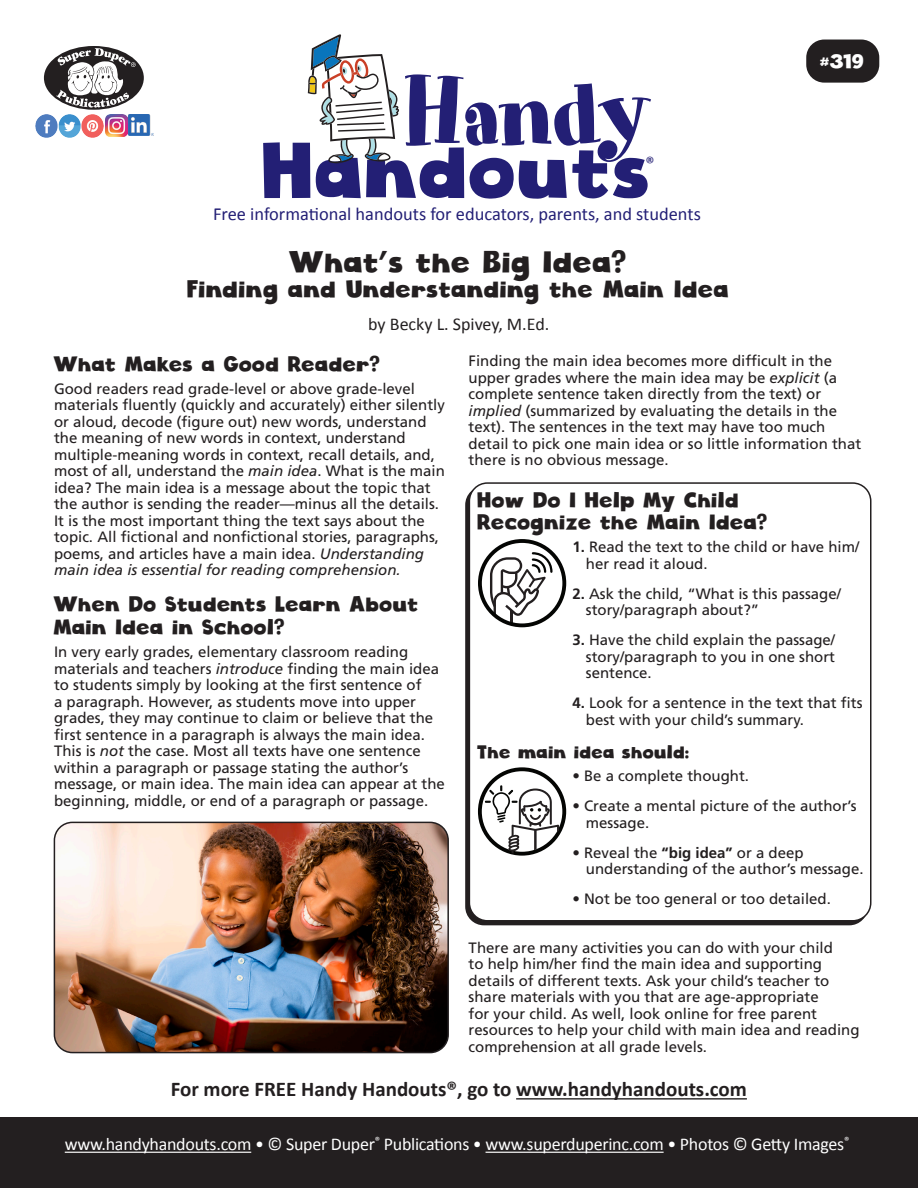
<style>
.page{position:relative;width:918px;height:1188px;background:#fff}
.page>*{position:absolute;margin:0;border:0;box-sizing:border-box;transform-origin:0 0}
.t1{font:93.75px "Art Department JNL";letter-spacing:-.03em;color:#231f75}
.t2{font:76.8px "Cloudy Witha Chanceof Love";color:#231f75}
.HH_Title{font:30px "Cloudy Witha Chanceof Love";color:#231f20}
.HH_Title-2{font:24px "Cloudy Witha Chanceof Love";color:#231f20}
.HH_Text{font:21px/22.5px "Cloudy Witha Chanceof Love";color:#231f20}
.HH_TEXT{font:700 21px "Calibri";color:#231f20}
.t3{font:19.5px "Cloudy Witha Chanceof Love";color:#fff}
.t4{font:18.45px "Calibri";color:#231f75}
.t5{font:18px "Calibri";letter-spacing:-.015em;color:#fff}
.HH_Author{font:18px "Calibri";color:#231f20}
.HH_Text-2{font:18px "Cloudy Witha Chanceof Love";color:#231f20}
.t6{font:18px "Calibri";color:#231f75}
.HH_Text-3{font:15px/16.5px "Frutiger";color:#231f20}
.s1{font-style:italic}
.s2{font-weight:700}
</style>
<div class="page">
<hr style="left:516px;top:1098px;width:231px;height:2px;background:#231f20">
<div style="left:806px;top:40px;width:73px;height:43px;background:#231f20;border-radius:18px"></div>
<div style="left:0;top:1118px;width:918px;height:70px;background:#231f20"></div>
<div style="left:44px;top:46px;width:100px;height:64px;background:#231f20;border-radius:50%"></div>
<svg style="left:56px;top:48px;width:80px;height:60px"></svg>
<img style="left:36px;top:115px;width:68px;height:22px">
<img style="left:106px;top:115px;width:21px;height:21px">
<hr style="left:65px;top:1152px;width:186px;height:1px;background:#fff">
<hr style="left:486px;top:1152px;width:178px;height:1px;background:#fff">
<img style="left:129px;top:115px;width:24px;height:21px">
<svg style="left:308px;top:34px;width:91px;height:129px"></svg>
<img style="left:54px;top:822px;width:394px;height:231px">
<div style="left:54px;top:822px;width:395px;height:231px;border:2px solid #231f20;border-radius:18px"></div>
<div style="left:469px;top:482px;width:403px;height:440px;border:2px solid #231f20;border-radius:18px"></div>
<hr style="left:510px;top:610px;width:3px;height:14px;background:#231f20">
<div style="left:478px;top:539px;width:88px;height:88px;border:4px solid #040503;border-radius:50%"></div>
<svg style="left:490px;top:551px;width:64px;height:65px"></svg>
<div style="left:478px;top:767px;width:88px;height:89px;border:4px solid #040503;border-radius:50%"></div>
<svg style="left:485px;top:785px;width:74px;height:69px"></svg>
<p class="t1" style="left:402px;top:57px;width:252px">Handy</p>
<p class="t2" style="left:264px;top:123px;width:391px">Handouts</p>
<p class="t6" style="left:646px;top:150px;width:11px">®</p>
<p class="t4" style="left:213px;top:201px;width:489px">Free informational handouts for educators, parents, and students</p>
<p class="HH_Title" style="left:290px;top:243px;width:339px">What’s the Big Idea?</p>
<p class="HH_Title-2" style="left:188px;top:274px;width:544px">Finding and Understanding the Main Idea</p>
<p class="HH_Author" style="left:368px;top:311px;width:183px">by Becky L. Spivey, M.Ed.</p>
<p class="t3" style="left:821px;top:49px;width:45px">#319</p>
<p class="HH_Text" style="left:54px;top:353px;width:328px">What Makes a Good Reader?</p>
<p class="HH_Text-3" style="left:54px;top:380px;width:392px">Good readers read grade-level or above grade-level materials fluently (quickly and accurately) either silently or aloud, decode (figure out) new words, understand the meaning of new words in context, understand multiple-meaning words in context, recall details, and, most of all, understand the <span class="s1">main idea</span>. What is the main idea? The main idea is a message about the topic that the author is sending the reader—minus all the details.<br>It is the most important thing the text says about the topic. All fictional and nonfictional stories, paragraphs, poems, and articles have a main idea. <span class="s1">Understanding main idea is essential for reading comprehension.</span></p>
<p class="HH_Text" style="left:54px;top:593px;width:367px">When Do Students Learn About<br>Main Idea in School?</p>
<p class="HH_Text-3" style="left:54px;top:643px;width:392px">In very early grades, elementary classroom reading materials and teachers <span class="s1">introduce</span> finding the main idea to students simply by looking at the first sentence of<br>a paragraph. However, as students move into upper grades, they may continue to claim or believe that the first sentence in a paragraph is always the main idea.<br>This is <span class="s1">not</span> the case. Most all texts have one sentence within a paragraph or passage stating the author’s message, or main idea. The main idea can appear at the beginning, middle, or end of a paragraph or passage.</p>
<p class="HH_Text-3" style="left:469px;top:353px;width:394px">Finding the main idea becomes more difficult in the upper grades where the main idea may be <span class="s1">explicit</span> (a complete sentence taken directly from the text) or <span class="s1">implied</span> (summarized by evaluating the details in the text). The sentences in the text may have too much detail to pick one main idea or so little information that there is no obvious message.</p>
<p class="HH_Text" style="left:478px;top:489px;width:292px">How Do I Help My Child<br>Recognize the Main Idea?</p>
<p class="HH_Text-3" style="left:586px;top:539px;width:275px;text-indent:-14px"><span class="s2">1.</span> Read the text to the child or have him/ her read it aloud.</p>
<p class="HH_Text-3" style="left:586px;top:585px;width:256px;text-indent:-14px"><span class="s2">2.</span> Ask the child, “What is this passage/ story/paragraph about?”</p>
<p class="HH_Text-3" style="left:586px;top:632px;width:251px;text-align:justify;text-indent:-14px"><span class="s2">3.</span> Have the child explain the passage/ story/paragraph to you in one short sentence.</p>
<p class="HH_Text-3" style="left:586px;top:695px;width:278px;text-indent:-14px"><span class="s2">4.</span> Look for a sentence in the text that fits best with your child’s summary.</p>
<p class="HH_Text-2" style="left:478px;top:741px;width:213px">The main idea should:</p>
<p class="HH_Text-3" style="left:572px;top:767px;width:178px">• Be a complete thought.</p>
<p class="HH_Text-3" style="left:586px;top:797px;width:272px;text-indent:-14px">• Create a mental picture of the author’s message.</p>
<p class="HH_Text-3" style="left:586px;top:844px;width:279px;text-indent:-14px">• Reveal the <span class="s2">“big idea”</span> or a deep understanding of the author’s message.</p>
<p class="HH_Text-3" style="left:572px;top:890px;width:260px">• Not be too general or too detailed.</p>
<p class="HH_Text-3" style="left:469px;top:939px;width:392px">There are many activities you can do with your child<br>to help him/her find the main idea and supporting details of different texts. Ask your child’s teacher to share materials with you that are age-appropriate<br>for your child. As well, look online for free parent resources to help your child with main idea and reading comprehension at all grade levels.</p>
<p class="HH_TEXT" style="left:171px;top:1075px;width:578px">For more FREE Handy Handouts®, go to www.handyhandouts.com</p>
<p class="t5" style="left:65px;top:1132px;width:786px">www.handyhandouts.com • © Super Duper<sup>®</sup> Publications • www.superduperinc.com • Photos © Getty Images<sup>®</sup></p>
</div>
